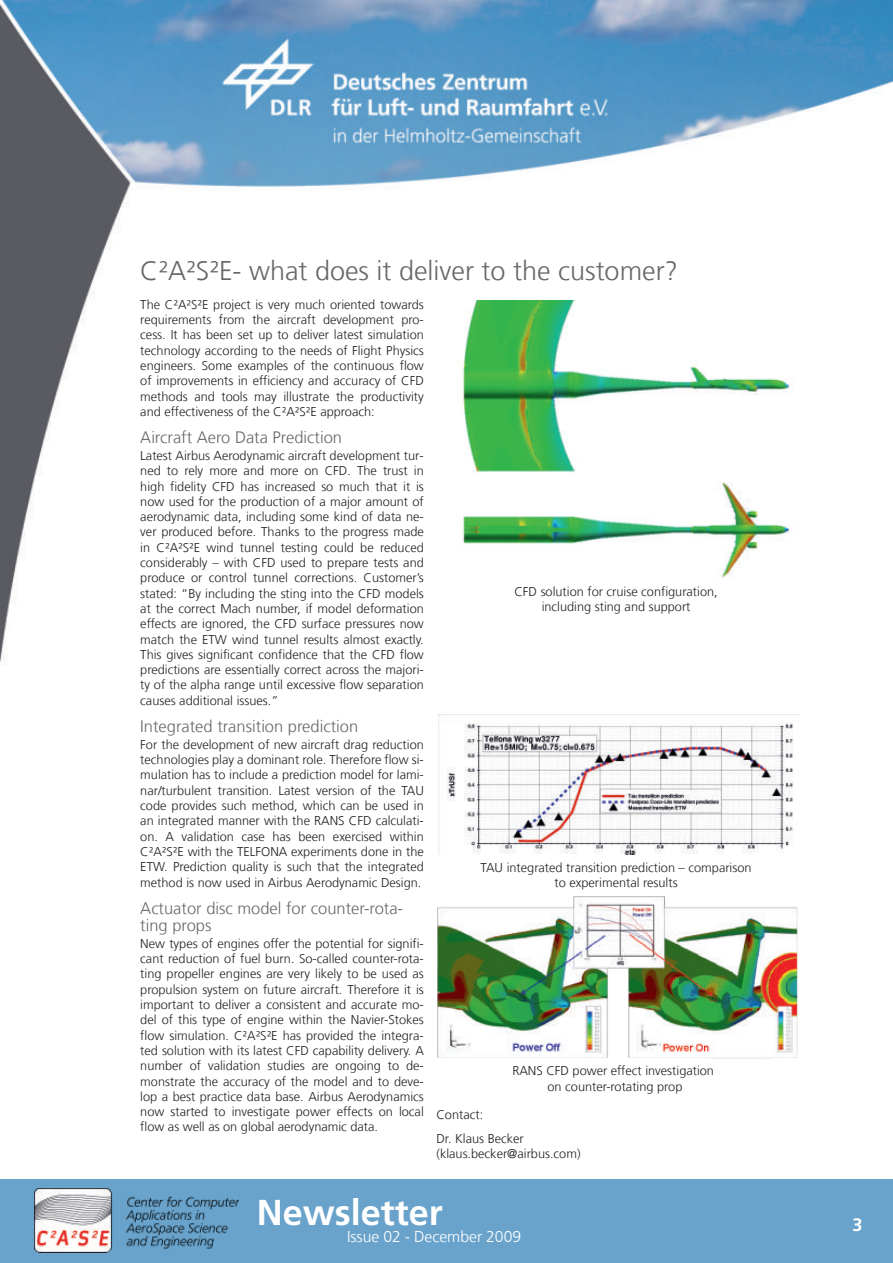
<style>
.page{position:relative;width:893px;height:1263px;background:#fff}
.page>*{position:absolute;margin:0;border:0;box-sizing:border-box;transform-origin:0 0}
.t1{font:700 36px "Frutiger";color:#fff}
.t2{font:300 27px "Frutiger";color:#67676a}
.t3{font:700 18px "Frutiger";color:#fff}
.t4{font:300 16.5px/17.2px "Frutiger";color:#67676a}
.t5{font:300 15.75px "Frutiger";color:#fff}
.t6{font:300 12.75px/15.3px "Frutiger";color:#231f20;text-align:justify}
</style>
<div class="page">
<img style="left:0;top:0;width:893px;height:1180px">
<div style="left:0;top:1180px;width:893px;height:83px;background:#69a3cb"></div>
<img style="left:34px;top:1188px;width:205px;height:64px">
<img style="left:438px;top:300px;width:361px;height:281px">
<img style="left:437px;top:896px;width:361px;height:162px">
<img style="left:438px;top:715px;width:361px;height:139px">
<h2 class="t2" style="left:140px;top:260px;width:539px">C²A²S²E- what does it deliver to the customer?</h2>
<p class="t6" style="left:140px;top:298px;width:285px">The C²A²S²E project is very much oriented towards requirements from the aircraft development pro&shy;cess. It has been set up to deliver latest simulation technology according to the needs of Flight Physics engineers. Some examples of the continuous flow of improvements in efficiency and accuracy of CFD methods and tools may illustrate the productivity and effectiveness of the C²A²S²E approach:</p>
<p class="t4" style="left:140px;top:430px;width:203px">Aircraft Aero Data Prediction</p>
<p class="t6" style="left:140px;top:449px;width:285px">Latest Airbus Aerodynamic aircraft development tur&shy;ned to rely more and more on CFD. The trust in high fidelity CFD has increased so much that it is now used for the production of a major amount of aerodynamic data, including some kind of data ne&shy;ver produced before. Thanks to the progress made in C²A²S²E wind tunnel testing could be reduced considerably – with CFD used to prepare tests and produce or control tunnel corrections. Customer’s stated: “By including the sting into the CFD models at the correct Mach number, if model deformation effects are ignored, the CFD surface pressures now match the ETW wind tunnel results almost exactly.<br>This gives significant confidence that the CFD flow predictions are essentially correct across the majori&shy;ty of the alpha range until excessive flow separation causes additional issues.”</p>
<p class="t4" style="left:140px;top:719px;width:219px">Integrated transition prediction</p>
<p class="t6" style="left:140px;top:738px;width:285px">For the development of new aircraft drag reduction technologies play a dominant role. Therefore flow si&shy;mulation has to include a prediction model for lami&shy;nar/turbulent transition. Latest version of the TAU code provides such method, which can be used in an integrated manner with the RANS CFD calculati&shy;on. A validation case has been exercised within C²A²S²E with the TELFONA experiments done in the ETW. Prediction quality is such that the integrated method is now used in Airbus Aerodynamic Design.</p>
<p class="t4" style="left:140px;top:901px;width:264px">Actuator disc model for counter-rota&shy;ting props</p>
<p class="t6" style="left:140px;top:937px;width:285px">New types of engines offer the potential for signifi&shy;cant reduction of fuel burn. So-called counter-rota&shy;ting propeller engines are very likely to be used as propulsion system on future aircraft. Therefore it is important to deliver a consistent and accurate mo&shy;del of this type of engine within the Navier-Stokes flow simulation. C²A²S²E has provided the integra&shy;ted solution with its latest CFD capability delivery. A number of validation studies are ongoing to de&shy;monstrate the accuracy of the model and to deve&shy;lop a best practice data base. Airbus Aerodynamics now started to investigate power effects on local flow as well as on global aerodynamic data.</p>
<p class="t6" style="left:514px;top:585px;width:205px;text-align:center">CFD solution for cruise configuration, including sting and support</p>
<p class="t6" style="left:481px;top:861px;width:272px;text-align:center">TAU integrated transition prediction – comparison to experimental results</p>
<p class="t6" style="left:512px;top:1064px;width:203px;text-align:center">RANS CFD power effect investigation on counter-rotating prop</p>
<p class="t6" style="left:436px;top:1104px;width:89px;line-height:23.9px">Contact:<br>Dr. Klaus Becker</p>
<p class="t6" style="left:436px;top:1147px;width:146px">(klaus.becker@airbus.com)</p>
<h1 class="t1" style="left:257px;top:1198px;width:188px">Newsletter</h1>
<p class="t5" style="left:347px;top:1230px;width:176px">Issue 02 - December 2009</p>
<h3 class="t3" style="left:852px;top:1217px;width:12px">3</h3>
</div>
